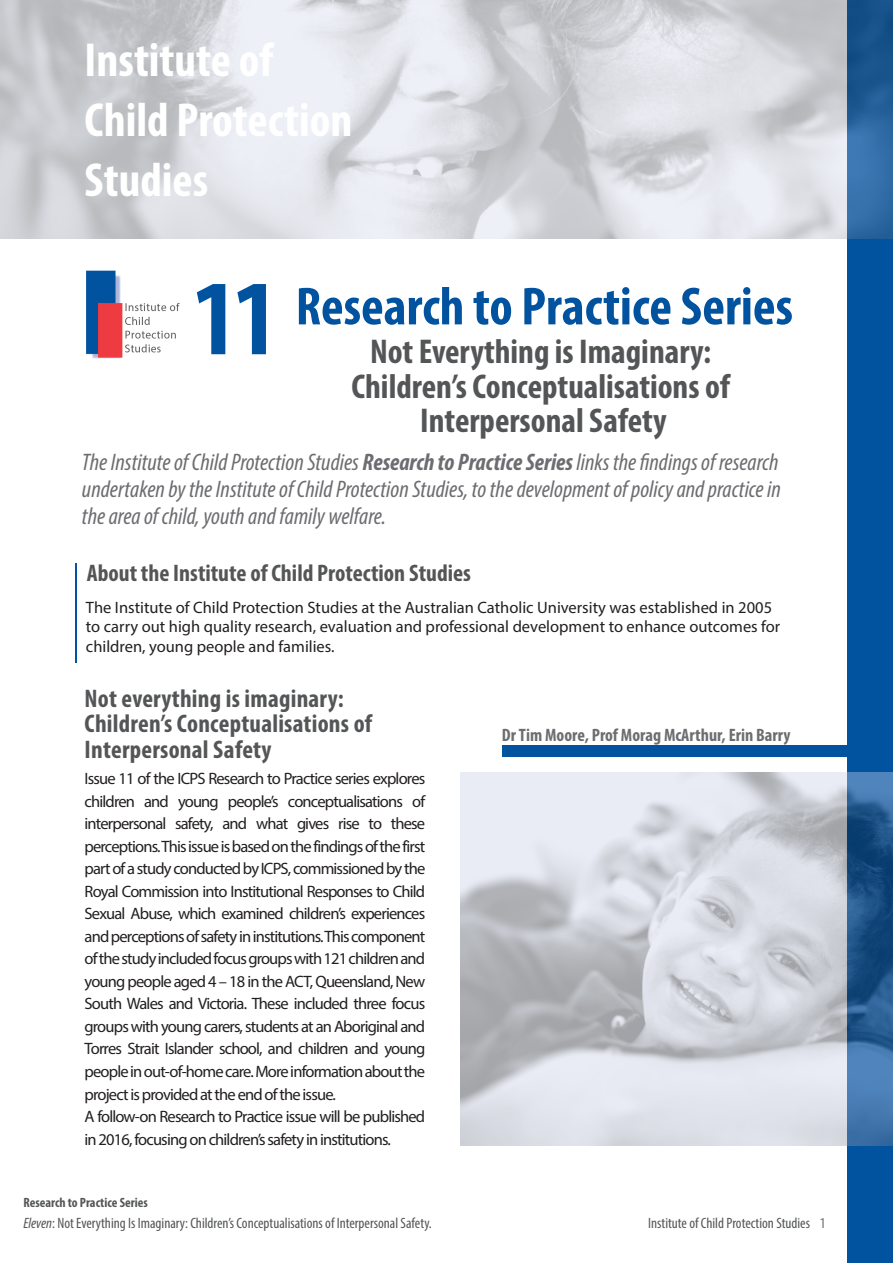
<style>
.page{position:relative;width:893px;height:1263px;background:#fff}
.page>*{position:absolute;margin:0;border:0;box-sizing:border-box;transform-origin:0 0}
.t1{font:700 condensed 108px "Myriad Pro";color:#0153a0}
.t2{font:700 condensed 54px "Myriad Pro";color:#0153a0}
.t3{font:700 condensed 48px/60px "Myriad Pro";color:#fff}
.t4{font:700 condensed 34.5px/34.5px "Myriad Pro";color:#545557;text-align:center}
.t5{font:700 condensed 25.5px/25.5px "Myriad Pro";letter-spacing:.01em;color:#545557}
.t6{font:italic condensed 24px/27px "Myriad Pro";color:#6c6d70;text-align:justify}
.t7{font:700 condensed 24px "Myriad Pro";color:#545557}
.t8{font:700 condensed 18px "Myriad Pro";color:#6c6d70}
.t9{font:16.5px/22.5px "Myriad Pro";letter-spacing:-.05em;color:#231f20}
.t10{font:16.5px/19.8px "Myriad Pro";color:#231f20}
.t11{font:condensed 15px "Myriad Pro";color:#545557}
.t12{font:700 condensed 13.5px "Myriad Pro";color:#545557}
.s1{font-weight:700}
.s2{font-style:italic}
.s3{color:#6c6d70}
</style>
<div class="page">
<div style="left:848px;top:0;width:45px;height:1263px;background:#0153a0"></div>
<img style="left:0;top:0;width:893px;height:238px">
<hr style="left:75px;top:563px;width:2px;height:99px;background:#0153a0">
<div style="left:502px;top:745px;width:346px;height:12px;background:#0153a0"></div>
<img style="left:86px;top:270px;width:94px;height:89px">
<img style="left:460px;top:772px;width:433px;height:373px">
<h3 class="t3" style="left:85px;top:29px;width:269px">Institute of<br>Child Protection<br>Studies</h3>
<h1 class="t1" style="left:192px;top:251px;width:88px">11</h1>
<h2 class="t2" style="left:296px;top:273px;width:499px">Research to Practice Series</h2>
<h3 class="t4" style="left:351px;top:334px;width:380px">Not Everything is Imaginary:<br>Children’s Conceptualisations of<br>Interpersonal Safety</h3>
<p class="t6" style="left:82px;top:449px;width:700px">The Institute of Child Protection Studies <span class="s1">Research to Practice Series</span> links the findings of research undertaken by the Institute of Child Protection Studies, to the development of policy and practice in the area of child, youth and family welfare.</p>
<h3 class="t7" style="left:87px;top:558px;width:386px">About the Institute of Child Protection Studies</h3>
<p class="t10" style="left:86px;top:597px;width:696px">The Institute of Child Protection Studies at the Australian Catholic University was established in 2005 to carry out high quality research, evaluation and professional development to enhance outcomes for children, young people and families.</p>
<h3 class="t5" style="left:85px;top:685px;width:289px">Not everything is imaginary:<br>Children’s Conceptualisations of<br>Interpersonal Safety</h3>
<p class="t9" style="left:85px;top:767px;width:342px">Issue 11 of the ICPS Research to Practice series explores children and young people’s conceptualisations of interpersonal safety, and what gives rise to these perceptions. This issue is based on the findings of the first part of a study conducted by ICPS, commissioned by the Royal Commission into Institutional Responses to Child Sexual Abuse, which examined children’s experiences and perceptions of safety in institutions. This component of the study included focus groups with 121 children and young people aged 4 – 18 in the ACT, Queensland, New South Wales and Victoria. These included three focus groups with young carers, students at an Aboriginal and Torres Strait Islander school, and children and young people in out-of-home care. More information about the project is provided at the end of the issue.<br>A follow-on Research to Practice issue will be published in 2016, focusing on children’s safety in institutions.</p>
<p class="t8" style="left:502px;top:723px;width:290px">Dr Tim Moore, Prof Morag McArthur, Erin Barry</p>
<p class="t12" style="left:23px;top:1194px;width:126px">Research to Practice Series</p>
<p class="t11" style="left:23px;top:1214px;width:410px"><span class="s2">Eleven</span>: Not Everything Is Imaginary: Children’s Conceptualisations of Interpersonal Safety.</p>
<p class="t11" style="left:648px;top:1214px;width:179px">Institute of Child Protection Studies <span class="s3">1</span></p>
</div>
